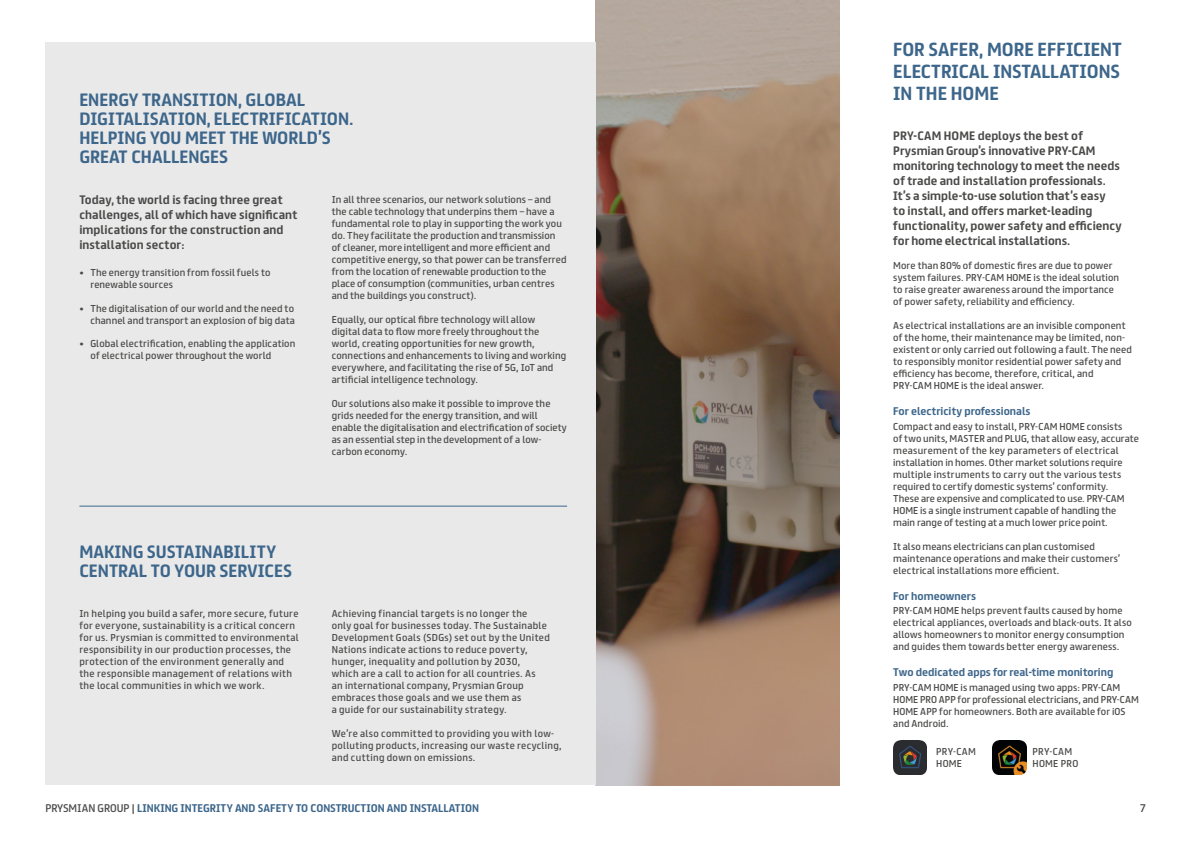
<style>
.page{position:relative;width:1191px;height:842px;background:#fff}
.page>*{position:absolute;margin:0;border:0;box-sizing:border-box;transform-origin:0 0}
.t1{font:700 17px/22px "FS Truman";color:#3d668b;text-align:justify}
.t2{font:700 16px/19.2px "FS Truman";color:#3d668b}
.t3{font:700 11px/15px "FS Truman";letter-spacing:.005em;color:#4a4a49}
.t4{font:700 10px "FS Truman";color:#3d668b}
.t5{font:10px "FS Truman";color:#4a4a49}
.t6{font:9px/12px "FS Truman";letter-spacing:.015em;color:#4a4a49}
.s1{font-weight:400;color:#4a4a49}
</style>
<div class="page">
<img style="left:595px;top:0;width:245px;height:785px">
<div style="left:45px;top:43px;width:550px;height:742px;background:#e9e9e9"></div>
<hr style="left:79px;top:506px;width:488px;height:1px;background:#3d668b">
<img style="left:993px;top:740px;width:33px;height:34px">
<img style="left:893px;top:740px;width:34px;height:34px">
<h2 class="t2" style="left:79px;top:88px;width:276px">ENERGY TRANSITION, GLOBAL<br>DIGITALISATION, ELECTRIFICATION.<br>HELPING YOU MEET THE WORLD’S<br>GREAT CHALLENGES</h2>
<p class="t3" style="left:79px;top:192px;width:219px">Today, the world is facing three great challenges, all of which have significant implications for the construction and installation sector:</p>
<p class="t6" style="left:90px;top:266px;width:182px;text-indent:-11px">• The energy transition from fossil fuels to renewable sources</p>
<p class="t6" style="left:79px;top:301px;width:217px;text-align:right">• The digitalisation of our world and the need to channel and transport an explosion of big data</p>
<p class="t6" style="left:90px;top:337px;width:206px;text-indent:-11px">• Global electrification, enabling the application of electrical power throughout the world</p>
<p class="t6" style="left:332px;top:192px;width:236px">In all three scenarios, our network solutions – and the cable technology that underpins them – have a fundamental role to play in supporting the work you do. They facilitate the production and transmission of cleaner, more intelligent and more efficient and competitive energy, so that power can be transferred from the location of renewable production to the place of consumption (communities, urban centres and the buildings you construct).</p>
<p class="t6" style="left:332px;top:312px;width:236px">Equally, our optical fibre technology will allow<br>digital data to flow more freely throughout the world, creating opportunities for new growth, connections and enhancements to living and working everywhere, and facilitating the rise of 5G, IoT and artificial intelligence technology.</p>
<p class="t6" style="left:332px;top:396px;width:237px">Our solutions also make it possible to improve the grids needed for the energy transition, and will enable the digitalisation and electrification of society as an essential step in the development of a low&shy;carbon economy.</p>
<h2 class="t2" style="left:79px;top:541px;width:214px">MAKING SUSTAINABILITY<br>CENTRAL TO YOUR SERVICES</h2>
<p class="t6" style="left:79px;top:606px;width:221px">In helping you build a safer, more secure, future for everyone, sustainability is a critical concern for us. Prysmian is committed to environmental responsibility in our production processes, the protection of the environment generally and the responsible management of relations with the local communities in which we work.</p>
<p class="t6" style="left:332px;top:606px;width:219px">Achieving financial targets is no longer the<br>only goal for businesses today. The Sustainable Development Goals (SDGs) set out by the United Nations indicate actions to reduce poverty, hunger, inequality and pollution by 2030,<br>which are a call to action for all countries. As<br>an international company, Prysmian Group embraces those goals and we use them as<br>a guide for our sustainability strategy.</p>
<p class="t6" style="left:332px;top:726px;width:231px">We’re also committed to providing you with low&shy;polluting products, increasing our waste recycling, and cutting down on emissions.</p>
<h1 class="t1" style="left:893px;top:37px;width:230px">FOR SAFER, MORE EFFICIENT ELECTRICAL INSTALLATIONS IN THE HOME</h1>
<p class="t3" style="left:893px;top:127px;width:230px">PRY-CAM HOME deploys the best of Prysmian Group’s innovative PRY-CAM monitoring technology to meet the needs of trade and installation professionals.<br>It’s a simple-to-use solution that’s easy<br>to install, and offers market-leading functionality, power safety and efficiency for home electrical installations.</p>
<p class="t6" style="left:893px;top:258px;width:227px">More than 80% of domestic fires are due to power system failures. PRY-CAM HOME is the ideal solution to raise greater awareness around the importance of power safety, reliability and efficiency.</p>
<p class="t6" style="left:893px;top:318px;width:240px">As electrical installations are an invisible component of the home, their maintenance may be limited, non&shy;existent or only carried out following a fault. The need to responsibly monitor residential power safety and efficiency has become, therefore, critical, and PRY-CAM HOME is the ideal answer.</p>
<p class="t4" style="left:893px;top:402px;width:139px">For electricity professionals</p>
<p class="t6" style="left:893px;top:419px;width:247px">Compact and easy to install, PRY-CAM HOME consists<br>of two units, MASTER and PLUG, that allow easy, accurate measurement of the key parameters of electrical installation in homes. Other market solutions require multiple instruments to carry out the various tests required to certify domestic systems’ conformity.<br>These are expensive and complicated to use. PRY-CAM HOME is a single instrument capable of handling the main range of testing at a much lower price point.</p>
<p class="t6" style="left:893px;top:539px;width:229px">It also means electricians can plan customised maintenance operations and make their customers’ electrical installations more efficient.</p>
<p class="t4" style="left:893px;top:587px;width:84px">For homeowners</p>
<p class="t6" style="left:893px;top:604px;width:240px">PRY-CAM HOME helps prevent faults caused by home electrical appliances, overloads and black-outs. It also allows homeowners to monitor energy consumption and guides them towards better energy awareness.</p>
<p class="t4" style="left:893px;top:664px;width:221px">Two dedicated apps for real-time monitoring</p>
<p class="t6" style="left:893px;top:681px;width:247px">PRY-CAM HOME is managed using two apps: PRY-CAM HOME PRO APP for professional electricians, and PRY-CAM HOME APP for homeowners. Both are available for iOS and Android.</p>
<p class="t6" style="left:936px;top:744px;width:41px">PRY-CAM<br>HOME</p>
<p class="t6" style="left:1032px;top:744px;width:47px">PRY-CAM<br>HOME PRO</p>
<p class="t4" style="left:45px;top:799px;width:435px"><span class="s1">PRYSMIAN GROUP |</span> LINKING INTEGRITY AND SAFETY TO CONSTRUCTION AND INSTALLATION</p>
<p class="t5" style="left:1140px;top:799px;width:7px">7</p>
</div>
